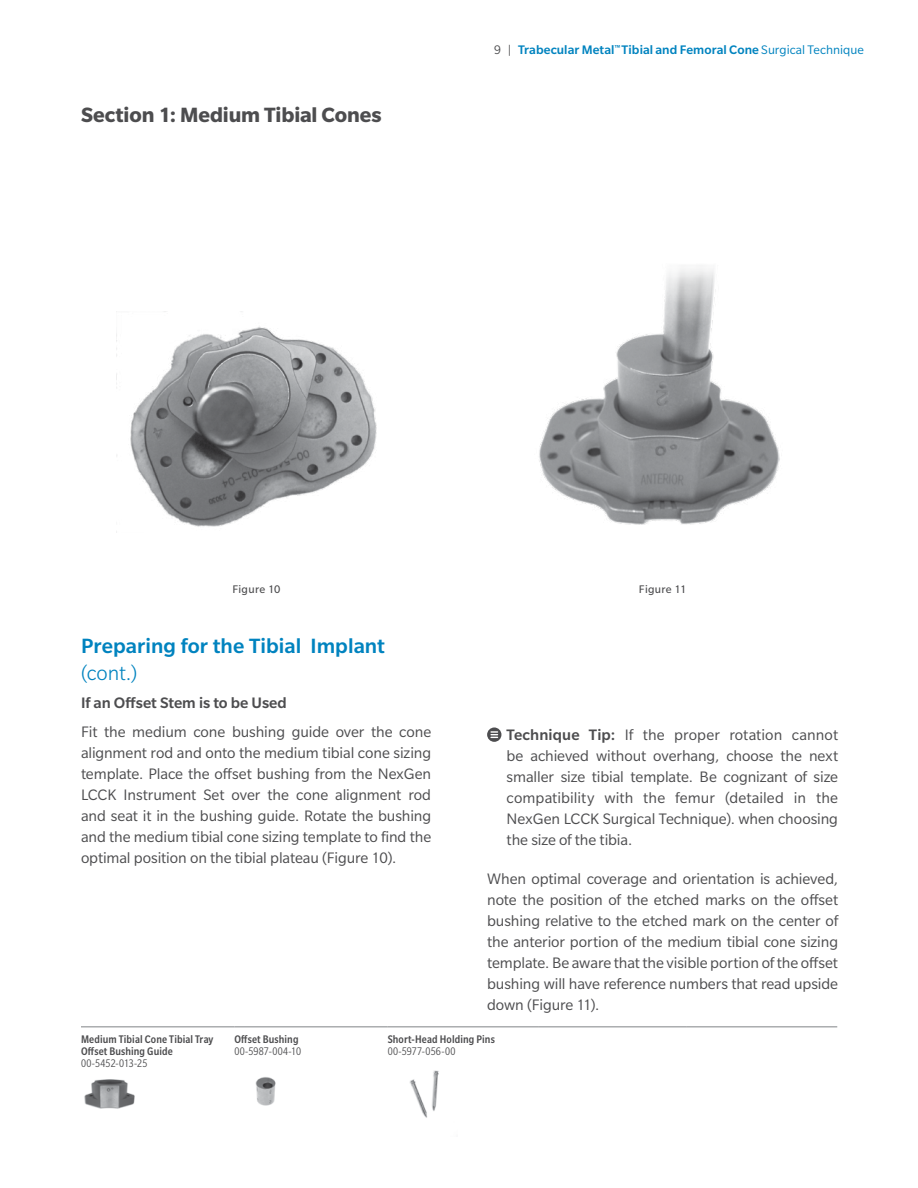
<style>
.page{position:relative;width:918px;height:1188px;background:#fff}
.page>*{position:absolute;margin:0;border:0;box-sizing:border-box;transform-origin:0 0}
.t1{font:500 22.5px "Slate Pro";letter-spacing:.005em;color:#0083bf}
.t2{font:700 22.5px "Slate Pro";letter-spacing:-.005em;color:#4d4d4f}
.t3{font:300 22.5px "Slate Pro";color:#0083bf}
.t4{font:16.5px/21px "Slate Pro";letter-spacing:-.005em;color:#4d4d4f;text-align:justify}
.t5{font:500 16.5px "Slate Pro";color:#4d4d4f}
.t6{font:500 13.5px "Slate Pro";letter-spacing:.005em;color:#0083bf}
.t7{font:500 condensed 12px/12px "Slate Pro";letter-spacing:.01em;color:#4d4d4f}
.t8{font:condensed 12px "Slate Pro";letter-spacing:.015em;color:#4d4d4f}
.t9{font:12px "Slate Pro";letter-spacing:.025em;color:#4d4d4f}
.s1{font-weight:400;color:#4d4d4f}
.s2{font-weight:400}
.s3{font-weight:500}
</style>
<div class="page">
<img style="left:130px;top:326px;width:247px;height:201px">
<img style="left:539px;top:268px;width:241px;height:257px">
<hr style="left:81px;top:1026px;width:153px;height:1px;background:#818386">
<hr style="left:234px;top:1026px;width:154px;height:1px;background:#818386">
<hr style="left:388px;top:1026px;width:151px;height:1px;background:#818386">
<hr style="left:539px;top:1026px;width:148px;height:1px;background:#818386">
<hr style="left:687px;top:1026px;width:150px;height:1px;background:#818386">
<img style="left:84px;top:1079px;width:51px;height:30px">
<img style="left:255px;top:1077px;width:21px;height:29px">
<img style="left:409px;top:1070px;width:30px;height:48px">
<svg style="left:487px;top:727px;width:14px;height:15px"></svg>
<svg style="left:491px;top:731px;width:7px;height:7px"></svg>
<h1 class="t2" style="left:81px;top:102px;width:302px">Section 1: Medium Tibial Cones</h1>
<p class="t6" style="left:494px;top:42px;width:371px"><span class="s1">9 |</span> Trabecular Metal<sup>™</sup> Tibial and Femoral Cone <span class="s2">Surgical Technique</span></p>
<p class="t9" style="left:232px;top:582px;width:50px">Figure 10</p>
<p class="t9" style="left:639px;top:582px;width:49px">Figure 11</p>
<h1 class="t1" style="left:81px;top:634px;width:305px">Preparing for the Tibial Implant</h1>
<h1 class="t3" style="left:81px;top:662px;width:58px">(cont.)</h1>
<p class="t5" style="left:81px;top:694px;width:207px">If an Offset Stem is to be Used</p>
<p class="t4" style="left:81px;top:721px;width:352px">Fit the medium cone bushing guide over the cone alignment rod and onto the medium tibial cone sizing template. Place the offset bushing from the NexGen LCCK Instrument Set over the cone alignment rod and seat it in the bushing guide. Rotate the bushing and the medium tibial cone sizing template to find the optimal position on the tibial plateau (Figure 10).</p>
<p class="t4" style="left:507px;top:725px;width:333px"><span class="s3">Technique Tip:</span> If the proper rotation cannot be achieved without overhang, choose the next smaller size tibial template. Be cognizant of size compatibility with the femur (detailed in the NexGen LCCK Surgical Technique). when choosing the size of the tibia.</p>
<p class="t4" style="left:487px;top:869px;width:353px">When optimal coverage and orientation is achieved, note the position of the etched marks on the offset bushing relative to the etched mark on the center of the anterior portion of the medium tibial cone sizing template. Be aware that the visible portion of the offset bushing will have reference numbers that read upside down (Figure 11).</p>
<p class="t7" style="left:81px;top:1033px;width:134px">Medium Tibial Cone Tibial Tray<br>Offset Bushing Guide</p>
<p class="t8" style="left:81px;top:1057px;width:68px">00-5452-013-25</p>
<p class="t7" style="left:234px;top:1033px;width:66px">Offset Bushing</p>
<p class="t8" style="left:234px;top:1045px;width:68px">00-5987-004-10</p>
<p class="t7" style="left:388px;top:1033px;width:109px">Short-Head Holding Pins</p>
<p class="t8" style="left:388px;top:1045px;width:69px">00-5977-056-00</p>
</div>
